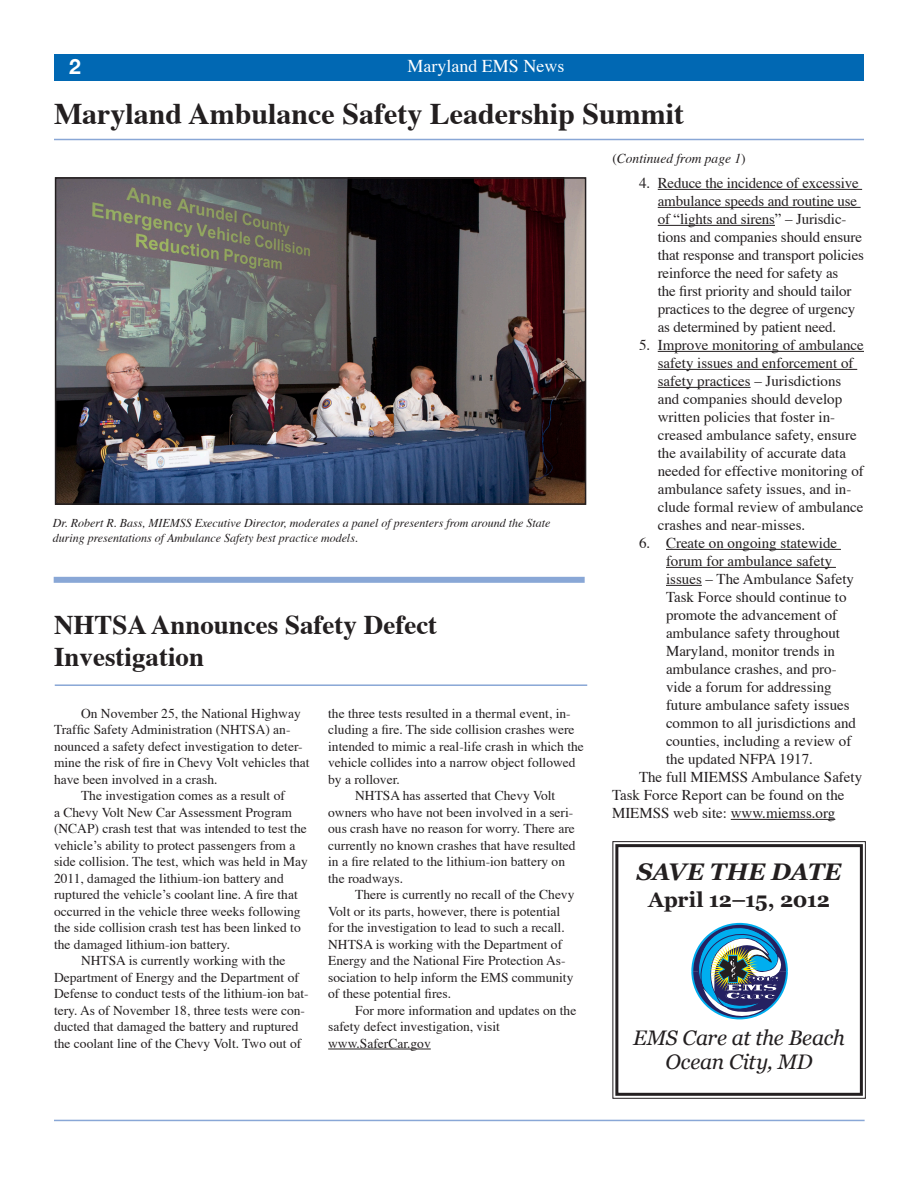
<style>
.page{position:relative;width:918px;height:1188px;background:#fff}
.page>*{position:absolute;margin:0;border:0;box-sizing:border-box;transform-origin:0 0}
.t1{font:700 30px "Times";color:#231f20}
.t2{font:700 27px "Times";color:#231f20}
.t3{font:italic 700 24px "Georgia";letter-spacing:-.01em;color:#231f20}
.t4{font:italic 21px "Georgia";letter-spacing:-.01em;color:#231f20}
.t5{font:700 21px "Georgia";letter-spacing:-.015em;color:#231f20}
.t6{font:700 21px "Helvetica Neue";color:#fff}
.t7{font:18px "Times";color:#fff}
.t8{font:15px/18px "Times";color:#231f20}
.t9{font:13.5px/16.5px "Times";color:#231f20}
.Paragraph_Style_1{font:italic 13.5px "Times";color:#231f20}
.Paragraph_Style_1-2{font:italic 12px/15px "Times";color:#231f20}
.t10{font:9.15px/8.1px "Blackoak Std";color:#fff}
.t11{font:5.85px "Blackoak Std";color:#fff}
.s1{font-style:normal}
</style>
<div class="page">
<div style="left:54px;top:54px;width:810px;height:27px;background:#0168b3"></div>
<hr style="left:328px;top:1049px;width:103px;height:1px;background:#231f20">
<div style="left:54px;top:577px;width:531px;height:6px;background:#89a7d6"></div>
<hr style="left:658px;top:189px;width:204px;height:1px;background:#231f20">
<hr style="left:658px;top:207px;width:203px;height:1px;background:#231f20">
<hr style="left:658px;top:225px;width:117px;height:1px;background:#231f20">
<hr style="left:658px;top:351px;width:206px;height:1px;background:#231f20">
<hr style="left:658px;top:369px;width:199px;height:1px;background:#231f20">
<hr style="left:658px;top:387px;width:93px;height:1px;background:#231f20">
<hr style="left:666px;top:549px;width:175px;height:1px;background:#231f20">
<hr style="left:666px;top:567px;width:170px;height:1px;background:#231f20">
<hr style="left:666px;top:585px;width:36px;height:1px;background:#231f20">
<hr style="left:731px;top:819px;width:104px;height:1px;background:#231f20">
<img style="left:58px;top:180px;width:525px;height:322px">
<div style="left:55px;top:177px;width:531px;height:328px;border:2px solid #231f20"></div>
<svg style="left:612px;top:841px;width:254px;height:258px"></svg>
<div style="left:615px;top:844px;width:248px;height:252px;border:3px solid #231f20"></div>
<svg style="left:690px;top:922px;width:99px;height:99px"></svg>
<hr style="left:54px;top:139px;width:810px;height:1px;background:#89a7d6">
<hr style="left:55px;top:684px;width:532px;height:2px;background:#89a7d6">
<hr style="left:54px;top:1120px;width:811px;height:1px;background:#89a7d6">
<p class="t6" style="left:69px;top:54px;width:13px">2</p>
<p class="t7" style="left:408px;top:55px;width:158px">Maryland EMS News</p>
<p class="t1" style="left:54px;top:93px;width:632px">Maryland Ambulance Safety Leadership Summit</p>
<p class="Paragraph_Style_1-2" style="left:53px;top:516px;width:499px">Dr. Robert R. Bass, MIEMSS Executive Director, moderates a panel of presenters from around the State during presentations of Ambulance Safety best practice models.</p>
<p class="t2" style="left:54px;top:606px;width:385px">NHTSA Announces Safety Defect</p>
<p class="t2" style="left:54px;top:639px;width:152px">Investigation</p>
<p class="t9" style="left:54px;top:706px;width:257px;text-indent:27px">On November 25, the National Highway Traffic Safety Administration (NHTSA) an&shy;nounced a safety defect investigation to deter&shy;mine the risk of fire in Chevy Volt vehicles that have been involved in a crash.</p>
<p class="t9" style="left:54px;top:788px;width:255px;text-indent:27px">The investigation comes as a result of<br>a Chevy Volt New Car Assessment Program (NCAP) crash test that was intended to test the vehicle’s ability to protect passengers from a side collision. The test, which was held in May 2011, damaged the lithium-ion battery and ruptured the vehicle’s coolant line. A fire that occurred in the vehicle three weeks following the side collision crash test has been linked to the damaged lithium-ion battery.</p>
<p class="t9" style="left:54px;top:953px;width:256px;text-indent:27px">NHTSA is currently working with the Department of Energy and the Department of Defense to conduct tests of the lithium-ion bat&shy;tery. As of November 18, three tests were con&shy;ducted that damaged the battery and ruptured the coolant line of the Chevy Volt. Two out of</p>
<p class="t9" style="left:328px;top:706px;width:257px">the three tests resulted in a thermal event, in&shy;cluding a fire. The side collision crashes were intended to mimic a real-life crash in which the vehicle collides into a narrow object followed by a rollover.</p>
<p class="t9" style="left:328px;top:788px;width:249px;text-indent:27px">NHTSA has asserted that Chevy Volt owners who have not been involved in a seri&shy;ous crash have no reason for worry. There are currently no known crashes that have resulted in a fire related to the lithium-ion battery on the roadways.</p>
<p class="t9" style="left:328px;top:887px;width:248px;text-indent:27px">There is currently no recall of the Chevy Volt or its parts, however, there is potential for the investigation to lead to such a recall.<br>NHTSA is working with the Department of Energy and the National Fire Protection As&shy;sociation to help inform the EMS community of these potential fires.</p>
<p class="t9" style="left:328px;top:1003px;width:250px;text-indent:27px">For more information and updates on the safety defect investigation, visit www.SaferCar.gov</p>
<p class="Paragraph_Style_1" style="left:612px;top:150px;width:135px"><span class="s1">(</span>Continued from page 1<span class="s1">)</span></p>
<p class="t8" style="left:658px;top:175px;width:208px;text-indent:-19px">4. Reduce the incidence of excessive ambulance speeds and routine use of “lights and sirens” – Jurisdic&shy;tions and companies should ensure that response and transport policies reinforce the need for safety as<br>the first priority and should tailor practices to the degree of urgency as determined by patient need.</p>
<p class="t8" style="left:658px;top:337px;width:208px;text-indent:-19px">5. Improve monitoring of ambulance safety issues and enforcement of safety practices – Jurisdictions and companies should develop written policies that foster in&shy;creased ambulance safety, ensure the availability of accurate data needed for effective monitoring of ambulance safety issues, and in&shy;clude formal review of ambulance crashes and near-misses.</p>
<p class="t8" style="left:666px;top:535px;width:192px;text-indent:-27px">6. Create on ongoing statewide forum for ambulance safety issues – The Ambulance Safety<br>Task Force should continue to promote the advancement of ambulance safety throughout<br>Maryland, monitor trends in ambulance crashes, and pro&shy;vide a forum for addressing future ambulance safety issues common to all jurisdictions and counties, including a review of the updated NFPA 1917.</p>
<p class="t8" style="left:612px;top:769px;width:252px;text-indent:27px">The full MIEMSS Ambulance Safety<br>Task Force Report can be found on the<br>MIEMSS web site: www.miemss.org</p>
<p class="t3" style="left:637px;top:858px;width:206px">SAVE THE DATE</p>
<p class="t5" style="left:648px;top:888px;width:183px">April 12–15, 2012</p>
<p class="t11" style="left:748px;top:976px;width:33px">2012</p>
<p class="t10" style="left:726px;top:984px;width:53px">EMS<br>Care</p>
<p class="t4" style="left:633px;top:1026px;width:213px">EMS Care at the Beach</p>
<p class="t4" style="left:666px;top:1050px;width:148px">Ocean City, MD</p>
</div>
